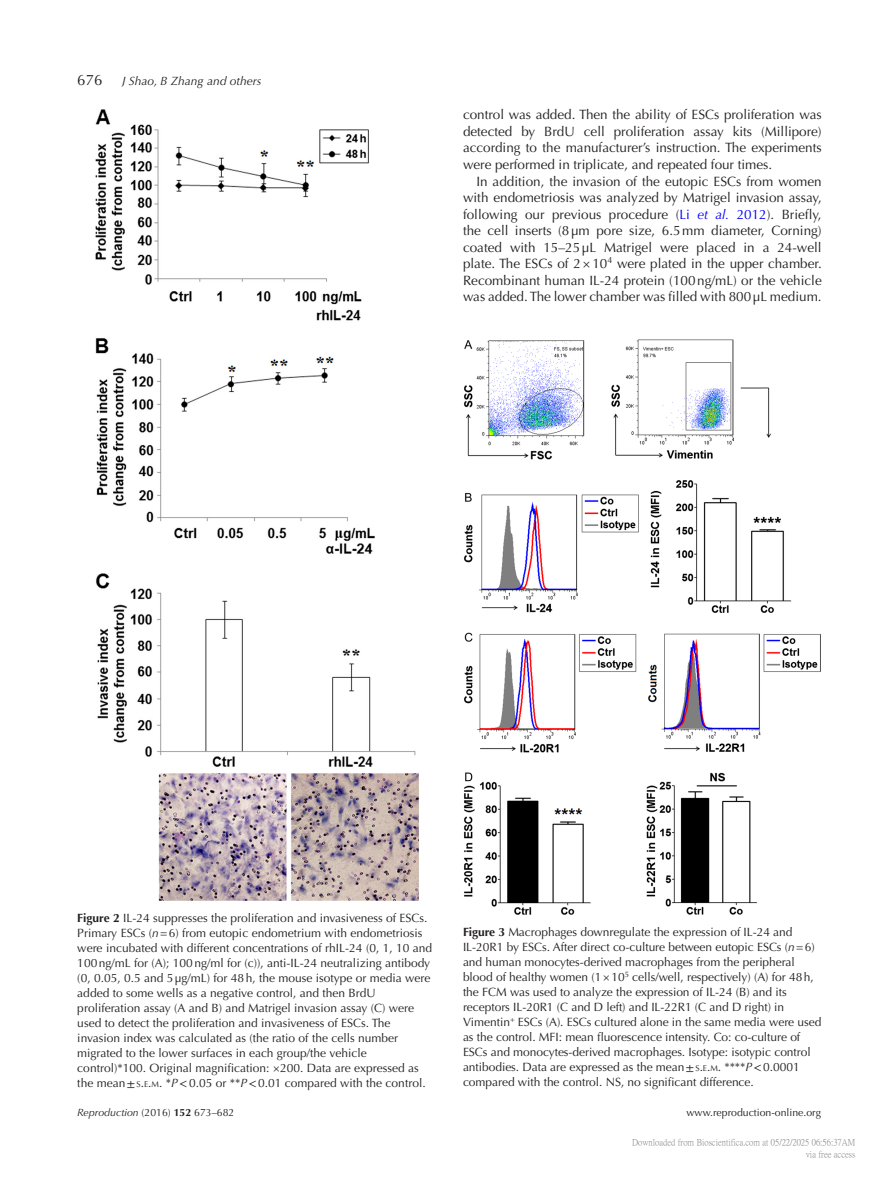
<style>
.page{position:relative;width:893px;height:1187px;background:#fff}
.page>*{position:absolute;margin:0;border:0;box-sizing:border-box;transform-origin:0 0}
.t1{font:15px "Optima LT Std";color:#231f20}
.TXI_M{font:13.5px/16.5px "Optima LT Std";color:#231f20;text-align:justify}
.TXT_M{font:13.5px/16.5px "Optima LT Std";color:#231f20;text-align:justify}
.FC{font:12px/15px "Optima LT Std";letter-spacing:-.005em;color:#231f20}
.t2{font:italic 12px "Optima LT Std";color:#231f20}
.t3{font:10.5px "Optima LT Std";color:#231f20}
.t4{font:9px/12px "P Ming Li U";color:rgb(0 0 0/.5);text-align:right}
.s1{color:#00f}
.s2{font-style:italic;color:#00f}
.s3{font-weight:700}
.s4{font-style:italic}
.s5{font-family:"STIX General"}
.s6{font-size:8.4px}
.s7{font-style:inherit}
</style>
<div class="page">
<img style="left:95px;top:109px;width:323px;height:791px">
<img style="left:464px;top:339px;width:357px;height:575px">
<p class="t1" style="left:77px;top:71px;width:27px">676</p>
<p class="t2" style="left:122px;top:74px;width:141px">J Shao, B Zhang and others</p>
<p class="TXT_M" style="left:463px;top:107px;width:360px">control was added. Then the ability of ESCs proliferation was detected by BrdU cell proliferation assay kits (Millipore) according to the manufacturer’s instruction. The experiments were performed in triplicate, and repeated four times.</p>
<p class="TXI_M" style="left:463px;top:173px;width:360px;text-indent:13px">In addition, the invasion of the eutopic ESCs from women with endometriosis was analyzed by Matrigel invasion assay, following our previous procedure (<span class="s1">Li</span> <span class="s2">et al.</span> <span class="s1">2012</span>). Briefly, the cell inserts (8µm pore size, 6.5mm diameter, Corning) coated with 15–25µL Matrigel were placed in a 24-well plate. The ESCs of 2×10<sup>4</sup> were plated in the upper chamber.<br>Recombinant human IL-24 protein (100ng/mL) or the vehicle was added. The lower chamber was filled with 800µL medium.</p>
<p class="FC" style="left:77px;top:910px;width:356px"><span class="s3">Figure 2</span> IL-24 suppresses the proliferation and invasiveness of ESCs.<br>Primary ESCs (<span class="s4">n</span>=6) from eutopic endometrium with endometriosis were incubated with different concentrations of rhIL-24 (0, 1, 10 and 100ng/mL for (A); 100ng/ml for (c)), anti-IL-24 neutralizing antibody (0, 0.05, 0.5 and 5µg/mL) for 48h, the mouse isotype or media were added to some wells as a negative control, and then BrdU proliferation assay (A and B) and Matrigel invasion assay (C) were used to detect the proliferation and invasiveness of ESCs. The invasion index was calculated as (the ratio of the cells number migrated to the lower surfaces in each group/the vehicle control)*100. Original magnification: ×200. Data are expressed as the mean<span class="s5">±</span> <span class="s6">S</span><span class="s7">.</span><span class="s6">E</span><span class="s7">.</span><span class="s6">M</span>. *<span class="s4">P</span><span class="s5">&lt;</span>0.05 or **<span class="s4">P</span><span class="s5">&lt;</span>0.01 compared with the control.</p>
<p class="FC" style="left:463px;top:924px;width:360px"><span class="s3">Figure 3</span> Macrophages downregulate the expression of IL-24 and IL-20R1 by ESCs. After direct co-culture between eutopic ESCs (<span class="s4">n</span>=6) and human monocytes-derived macrophages from the peripheral blood of healthy women (1×10<sup>5</sup> cells/well, respectively) (A) for 48h, the FCM was used to analyze the expression of IL-24 (B) and its receptors IL-20R1 (C and D left) and IL-22R1 (C and D right) in Vimentin<sup>+</sup> ESCs (A). ESCs cultured alone in the same media were used as the control. MFI: mean fluorescence intensity. Co: co-culture of ESCs and monocytes-derived macrophages. Isotype: isotypic control antibodies. Data are expressed as the mean<span class="s5">±</span> <span class="s6">S</span><span class="s7">.</span><span class="s6">E</span><span class="s7">.</span><span class="s6">M</span>. ****<span class="s4">P</span><span class="s5">&lt;</span>0.0001 compared with the control. NS, no significant difference.</p>
<p class="t3" style="left:77px;top:1105px;width:159px"><span class="s4">Reproduction</span> (2016) <span class="s3">152</span> 673–682</p>
<p class="t3" style="left:686px;top:1105px;width:136px">www.reproduction-online.org</p>
<p class="t4" style="left:632px;top:1136px;width:225px">Downloaded from Bioscientifica.com at 05/22/2025 06:56:37AM via free access</p>
</div>
